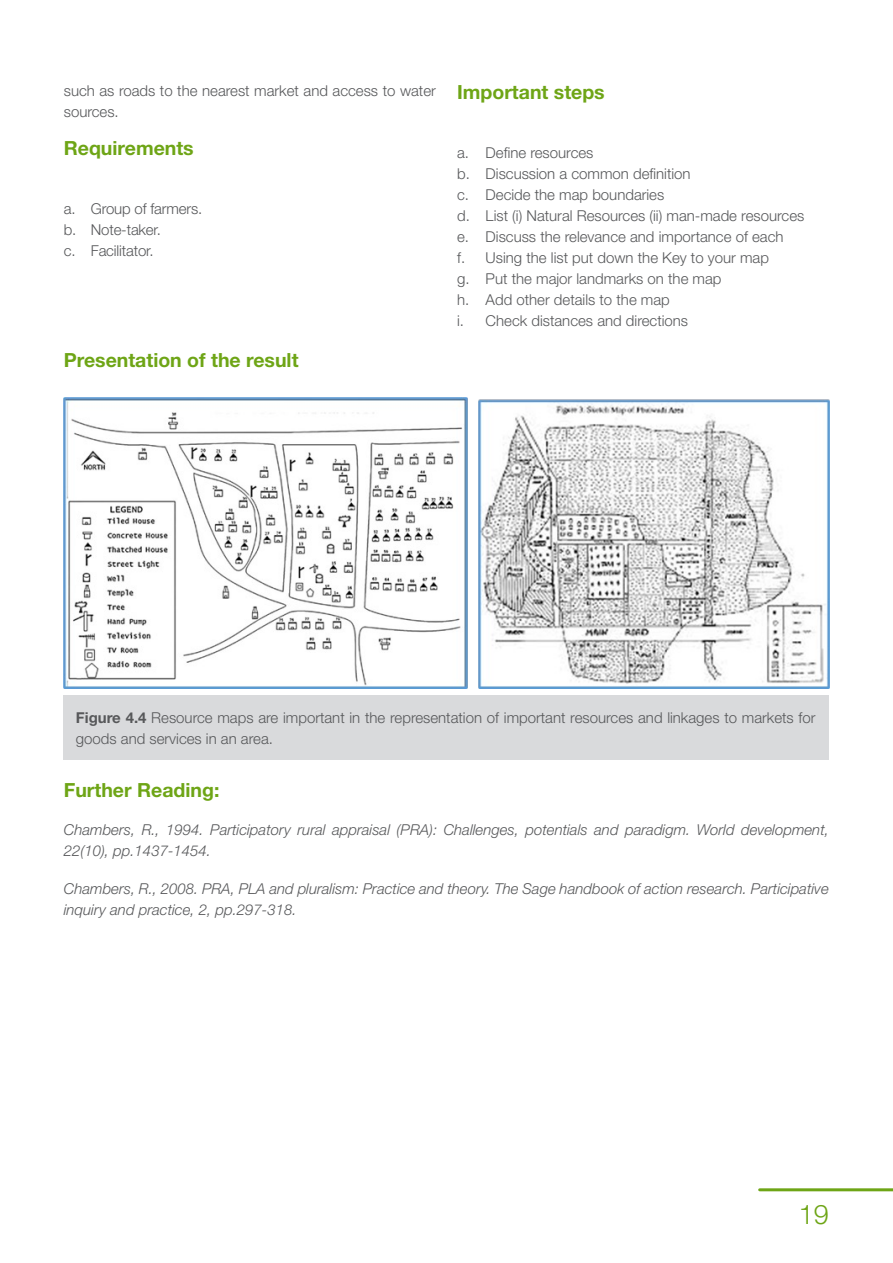
<style>
.page{position:relative;width:893px;height:1263px;background:#fff}
.page>*{position:absolute;margin:0;border:0;box-sizing:border-box;transform-origin:0 0}
.t1{font:300 27px "Helvetica Neue LT Std";color:#6ea516}
.t2{font:700 19.5px "Helvetica Neue LT Std";color:#6ea516}
.t3{font:300 15px/21px "Helvetica Neue LT Std";color:#57585a}
.t4{font:italic 300 15px/21px "Helvetica Neue LT Std";color:#57585a}
.s1{font-weight:700}
</style>
<div class="page">
<div style="left:64px;top:695px;width:765px;height:65px;background:#d9dadc"></div>
<img style="left:64px;top:398px;width:765px;height:290px">
<hr style="left:760px;top:1188px;width:133px;height:3px;background:#6ea516">
<p class="t3" style="left:64px;top:80px;width:374px">such as roads to the nearest market and access to water sources.</p>
<p class="t2" style="left:64px;top:136px;width:131px">Requirements</p>
<p class="t3" style="left:64px;top:198px;width:140px">a. Group of farmers.</p>
<p class="t3" style="left:64px;top:219px;width:99px">b. Note-taker.</p>
<p class="t3" style="left:64px;top:240px;width:91px">c. Facilitator.</p>
<p class="t2" style="left:64px;top:348px;width:236px">Presentation of the result</p>
<p class="t2" style="left:457px;top:80px;width:149px">Important steps</p>
<p class="t3" style="left:457px;top:142px;width:138px">a. Define resources</p>
<p class="t3" style="left:457px;top:163px;width:235px">b. Discussion a common definition</p>
<p class="t3" style="left:457px;top:184px;width:209px">c. Decide the map boundaries</p>
<p class="t3" style="left:457px;top:205px;width:349px">d. List (i) Natural Resources (ii) man-made resources</p>
<p class="t3" style="left:457px;top:226px;width:328px">e. Discuss the relevance and importance of each</p>
<p class="t3" style="left:457px;top:247px;width:313px">f. Using the list put down the Key to your map</p>
<p class="t3" style="left:457px;top:268px;width:266px">g. Put the major landmarks on the map</p>
<p class="t3" style="left:457px;top:289px;width:214px">h. Add other details to the map</p>
<p class="t3" style="left:457px;top:310px;width:233px">i. Check distances and directions</p>
<p class="t3" style="left:76px;top:707px;width:741px"><span class="s1">Figure 4.4</span> Resource maps are important in the representation of important resources and linkages to markets for goods and services in an area.</p>
<p class="t2" style="left:64px;top:778px;width:157px">Further Reading:</p>
<p class="t4" style="left:64px;top:819px;width:767px">Chambers, R., 1994. Participatory rural appraisal (PRA): Challenges, potentials and paradigm. World development,<br>22(10), pp.1437-1454.</p>
<p class="t4" style="left:64px;top:878px;width:767px">Chambers, R., 2008. PRA, PLA and pluralism: Practice and theory. The Sage handbook of action research. Participative inquiry and practice, 2, pp.297-318.</p>
<h1 class="t1" style="left:799px;top:1198px;width:32px">19</h1>
</div>
